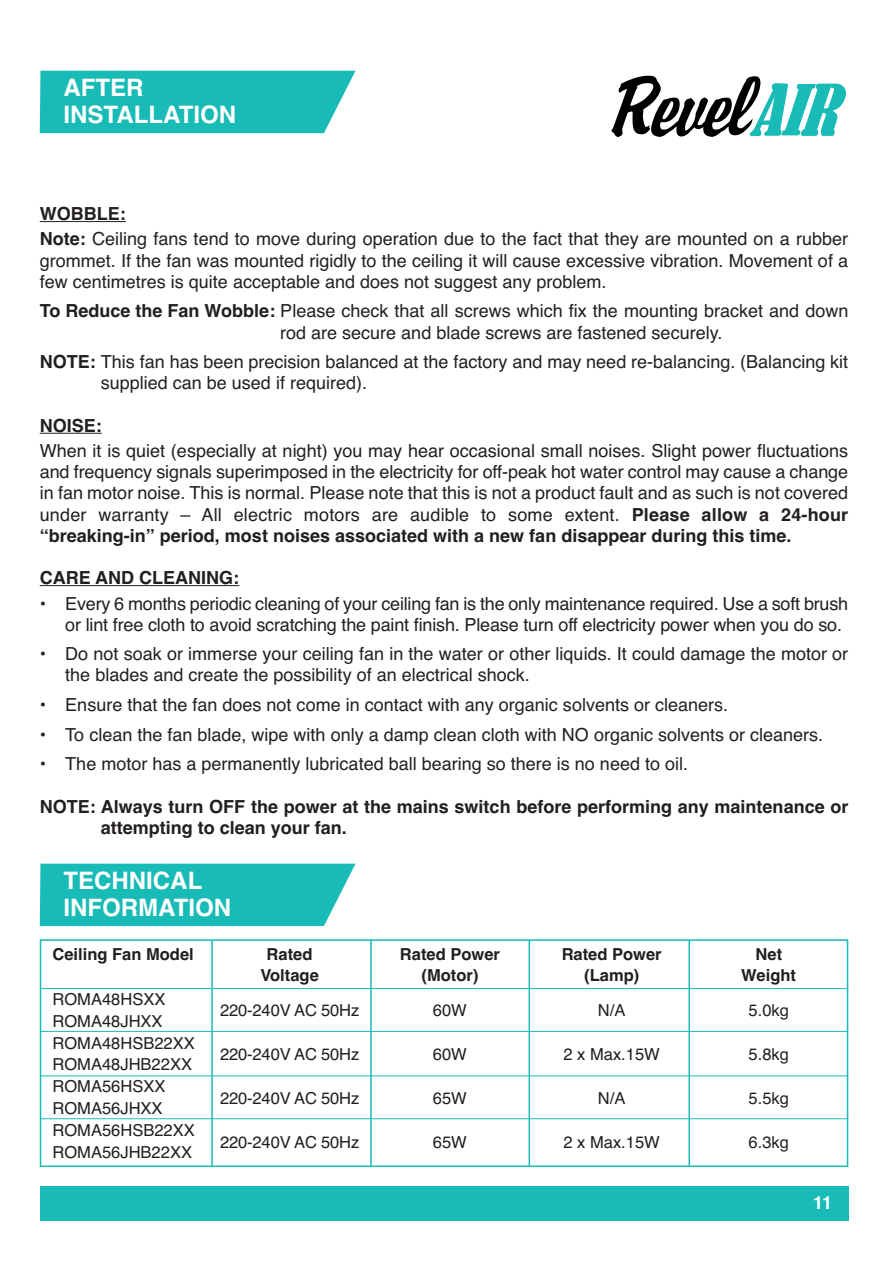
<style>
.page{position:relative;width:894px;height:1265px;background:#fff}
.page>*{position:absolute;margin:0;border:0;box-sizing:border-box;transform-origin:0 0}
.t1{font:700 24px/27px "Helvetica";color:#fff}
.t2{font:18px/21.1px "Helvetica";color:#231f20}
.t3{font:700 18px/21.1px "Helvetica";color:#231f20}
.t4{font:700 18px "Helvetica";color:#fff}
.t5{font:16.5px/21.9px "Helvetica";color:#231f20}
.t6{font:700 16.5px "Helvetica";color:#231f20}
.s1{font-weight:700}
</style>
<div class="page">
<div style="left:40px;top:71px;width:315px;height:62px;background:#18bbb6"></div>
<div style="left:40px;top:1186px;width:808px;height:34px;background:#18bbb6"></div>
<hr style="left:40px;top:221px;width:86px;height:1px;background:#231f20">
<hr style="left:40px;top:433px;width:62px;height:1px;background:#231f20">
<hr style="left:40px;top:585px;width:199px;height:1px;background:#231f20">
<div style="left:40px;top:863px;width:315px;height:63px;background:#18bbb6"></div>
<div style="left:40px;top:939px;width:808px;height:228px;border:2px solid #18bbb6"></div>
<hr style="left:40px;top:988px;width:808px;height:1px;background:#18bbb6">
<hr style="left:40px;top:1031px;width:808px;height:1px;background:#18bbb6">
<hr style="left:40px;top:1075px;width:808px;height:1px;background:#18bbb6">
<hr style="left:40px;top:1118px;width:808px;height:1px;background:#18bbb6">
<hr style="left:211px;top:940px;width:2px;height:227px;background:#18bbb6">
<hr style="left:370px;top:940px;width:1px;height:227px;background:#18bbb6">
<hr style="left:528px;top:940px;width:2px;height:227px;background:#18bbb6">
<hr style="left:688px;top:940px;width:1px;height:227px;background:#18bbb6">
<svg style="left:611px;top:76px;width:234px;height:61px"></svg>
<h1 class="t1" style="left:64px;top:77px;width:174px">AFTER<br>INSTALLATION</h1>
<p class="t2" style="left:40px;top:203px;width:809px;line-height:25.3px"><span class="s1">WOBBLE:<br>Note:</span> Ceiling fans tend to move during operation due to the fact that they are mounted on a rubber</p>
<p class="t2" style="left:40px;top:251px;width:809px">grommet. If the fan was mounted rigidly to the ceiling it will cause excessive vibration. Movement of a few centimetres is quite acceptable and does not suggest any problem.</p>
<p class="t2" style="left:280px;top:302px;width:569px;text-indent:-240px"><span class="s1">To Reduce the Fan Wobble:</span> Please check that all screws which fix the mounting bracket and down rod are secure and blade screws are fastened securely.</p>
<p class="t2" style="left:101px;top:353px;width:748px;text-indent:-61px"><span class="s1">NOTE:</span> This fan has been precision balanced at the factory and may need re-balancing. (Balancing kit supplied can be used if required).</p>
<p class="t3" style="left:40px;top:416px;width:64px">NOISE:</p>
<p class="t2" style="left:40px;top:442px;width:809px;text-align:justify">When it is quiet (especially at night) you may hear occasional small noises. Slight power fluctuations and frequency signals superimposed in the electricity for off-peak hot water control may cause a change in fan motor noise. This is normal. Please note that this is not a product fault and as such is not covered under warranty – All electric motors are audible to some extent. <span class="s1">Please allow a 24-hour “breaking-in” period, most noises associated with a new fan disappear during this time.</span></p>
<p class="t3" style="left:40px;top:569px;width:201px">CARE AND CLEANING:</p>
<p class="t2" style="left:65px;top:594px;width:784px;text-indent:-26px">• Every 6 months periodic cleaning of your ceiling fan is the only maintenance required. Use a soft brush or lint free cloth to avoid scratching the paint finish. Please turn off electricity power when you do so.</p>
<p class="t2" style="left:65px;top:645px;width:784px;text-indent:-26px">• Do not soak or immerse your ceiling fan in the water or other liquids. It could damage the motor or the blades and create the possibility of an electrical shock.</p>
<p class="t2" style="left:40px;top:696px;width:689px">• Ensure that the fan does not come in contact with any organic solvents or cleaners.</p>
<p class="t2" style="left:40px;top:725px;width:784px">• To clean the fan blade, wipe with only a damp clean cloth with NO organic solvents or cleaners.</p>
<p class="t2" style="left:40px;top:755px;width:649px">• The motor has a permanently lubricated ball bearing so there is no need to oil.</p>
<p class="t3" style="left:101px;top:797px;width:749px;text-indent:-61px">NOTE: Always turn OFF the power at the mains switch before performing any maintenance or attempting to clean your fan.</p>
<h1 class="t1" style="left:64px;top:870px;width:169px">TECHNICAL<br>INFORMATION</h1>
<p class="t6" style="left:52px;top:947px;width:143px">Ceiling Fan Model</p>
<p class="t6" style="left:266px;top:947px;width:47px">Rated</p>
<p class="t6" style="left:400px;top:947px;width:101px">Rated Power</p>
<p class="t6" style="left:561px;top:947px;width:101px">Rated Power</p>
<p class="t6" style="left:755px;top:947px;width:28px">Net</p>
<p class="t6" style="left:260px;top:968px;width:60px">Voltage</p>
<p class="t6" style="left:421px;top:968px;width:58px">(Motor)</p>
<p class="t6" style="left:584px;top:968px;width:56px">(Lamp)</p>
<p class="t6" style="left:741px;top:968px;width:56px">Weight</p>
<p class="t5" style="left:52px;top:989px;width:114px">ROMA48HSXX<br>ROMA48JHXX</p>
<p class="t5" style="left:220px;top:1001px;width:141px">220-240V AC 50Hz</p>
<p class="t5" style="left:433px;top:1001px;width:35px">60W</p>
<p class="t5" style="left:597px;top:1001px;width:29px">N/A</p>
<p class="t5" style="left:748px;top:1001px;width:42px">5.0kg</p>
<p class="t5" style="left:52px;top:1033px;width:144px">ROMA48HSB22XX<br>ROMA48JHB22XX</p>
<p class="t5" style="left:220px;top:1044px;width:141px">220-240V AC 50Hz</p>
<p class="t5" style="left:433px;top:1044px;width:35px">60W</p>
<p class="t5" style="left:563px;top:1044px;width:98px">2 x Max.15W</p>
<p class="t5" style="left:748px;top:1044px;width:42px">5.8kg</p>
<p class="t5" style="left:52px;top:1077px;width:114px">ROMA56HSXX<br>ROMA56JHXX</p>
<p class="t5" style="left:220px;top:1088px;width:141px">220-240V AC 50Hz</p>
<p class="t5" style="left:433px;top:1088px;width:35px">65W</p>
<p class="t5" style="left:597px;top:1088px;width:29px">N/A</p>
<p class="t5" style="left:748px;top:1088px;width:42px">5.5kg</p>
<p class="t5" style="left:52px;top:1121px;width:144px">ROMA56HSB22XX<br>ROMA56JHB22XX</p>
<p class="t5" style="left:220px;top:1132px;width:141px">220-240V AC 50Hz</p>
<p class="t5" style="left:433px;top:1132px;width:35px">65W</p>
<p class="t5" style="left:563px;top:1132px;width:98px">2 x Max.15W</p>
<p class="t5" style="left:748px;top:1132px;width:42px">6.3kg</p>
<p class="t4" style="left:813px;top:1195px;width:21px">11</p>
</div>
